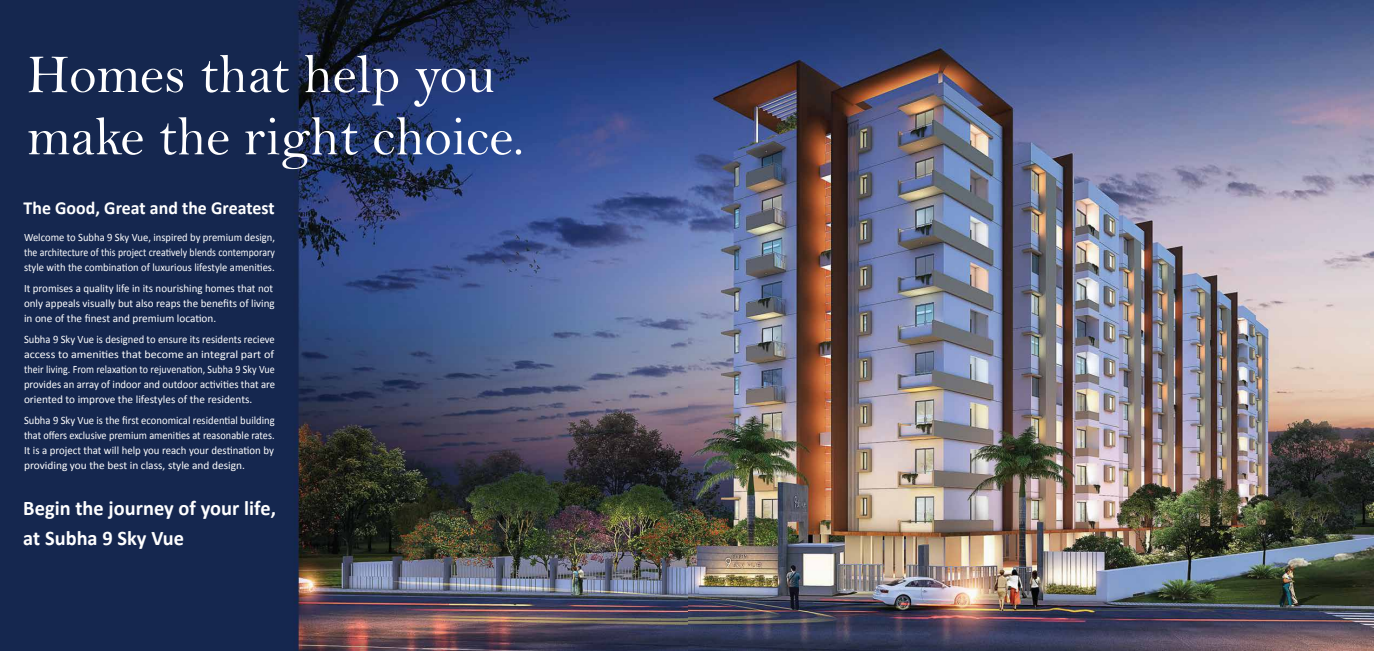
<style>
.page{position:relative;width:1374px;height:651px;background:#fff}
.page>*{position:absolute;margin:0;border:0;box-sizing:border-box;transform-origin:0 0}
.t1{font:55.57px/62.2px "Bell";color:#fff}
.t2{font:700 20.77px/29.7px "Calibri";letter-spacing:.005em;color:#fff}
.t3{font:700 18.38px "Calibri";letter-spacing:.005em;color:#fff}
.t4{font:11.25px/15px "Calibri";color:#fff;text-align:justify;scale:.94 1}
.t5{font:11.25px/15px "Calibri";color:#fff}
</style>
<div class="page">
<img style="left:0;top:0;width:1374px;height:650px">
<h1 class="t1" style="left:27px;top:43px;width:499px">Homes that help you make the right choice.</h1>
<h3 class="t3" style="left:24px;top:195px;width:253px">The Good, Great and the Greatest</h3>
<p class="t4" style="left:24px;top:229px;width:269px">Welcome to Subha 9 Sky Vue, inspired by premium design, the architecture of this project creatively blends contemporary style with the combination of luxurious lifestyle amenities.</p>
<p class="t5" style="left:24px;top:280px;width:252px">It promises a quality life in its nourishing homes that not only appeals visually but also reaps the benefits of living in one of the finest and premium location.</p>
<p class="t4" style="left:24px;top:331px;width:269px">Subha 9 Sky Vue is designed to ensure its residents recieve access to amenities that become an integral part of their living. From relaxation to rejuvenation, Subha 9 Sky Vue provides an array of indoor and outdoor activities that are oriented to improve the lifestyles of the residents.</p>
<p class="t4" style="left:24px;top:412px;width:268px">Subha 9 Sky Vue is the first economical residential building that offers exclusive premium amenities at reasonable rates.<br>It is a project that will help you reach your destination by providing you the best in class, style and design.</p>
<h2 class="t2" style="left:23px;top:492px;width:254px">Begin the journey of your life, at Subha 9 Sky Vue</h2>
</div>
